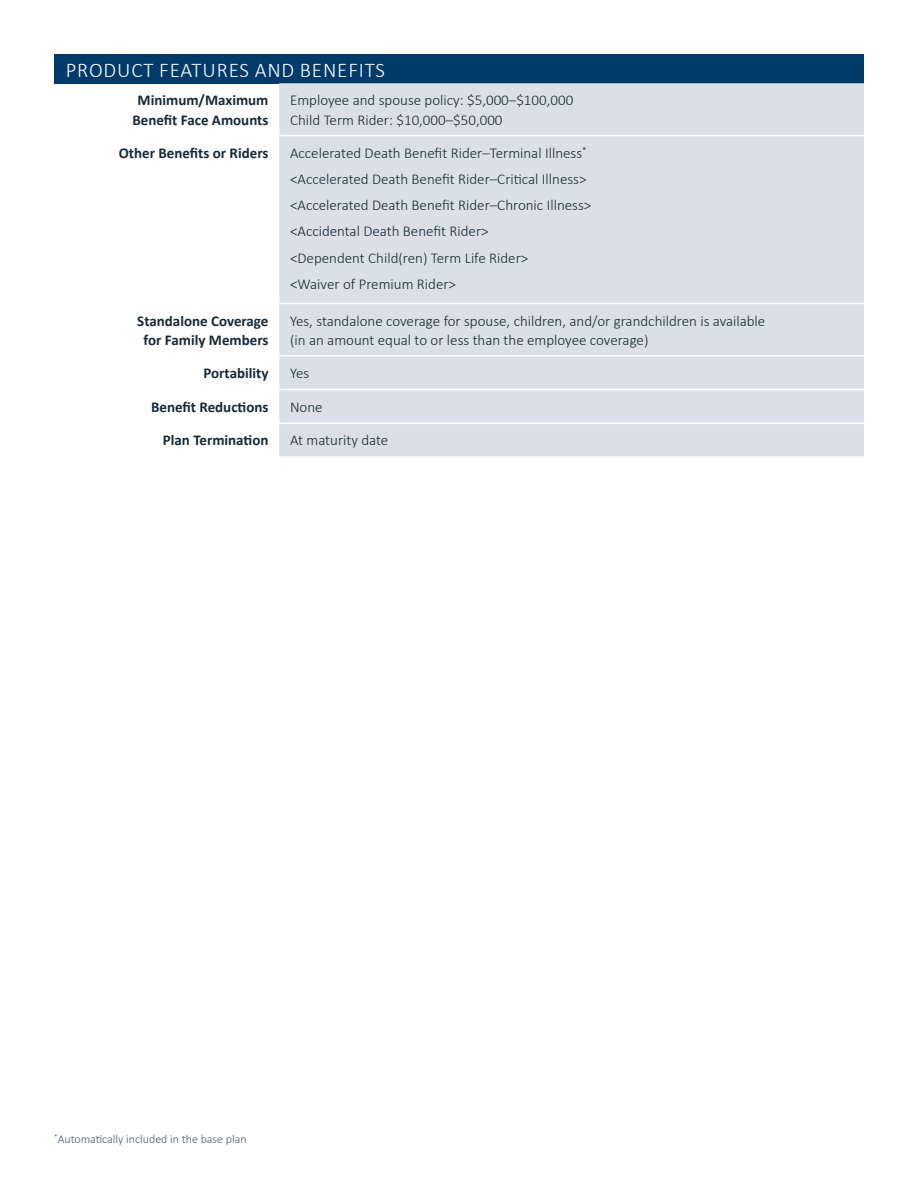
<style>
.page{position:relative;width:918px;height:1188px;background:#fff}
.page>*{position:absolute;margin:0;border:0;box-sizing:border-box;transform-origin:0 0}
.t1{font:300 21px "Calibri";letter-spacing:.04em;color:#fff}
.t2{font:300 15px/19.5px "Calibri";color:#172938}
.t3{font:700 15px/19.5px "Calibri";color:#172938;text-align:center}
.t4{font:300 12px "Calibri";color:#475865}
</style>
<div class="page">
<div style="left:55px;top:54px;width:809px;height:29px;background:#003a6a"></div>
<div style="left:279px;top:83px;width:585px;height:373px;background:#dae0e6"></div>
<hr style="left:279px;top:135px;width:585px;height:1px;background:#fff">
<hr style="left:279px;top:303px;width:585px;height:1px;background:#fff">
<hr style="left:279px;top:355px;width:585px;height:2px;background:#fff">
<hr style="left:279px;top:389px;width:585px;height:1px;background:#fff">
<hr style="left:279px;top:423px;width:585px;height:1px;background:#fff">
<p class="t1" style="left:66px;top:57px;width:321px">PRODUCT FEATURES AND BENEFITS</p>
<p class="t3" style="left:133px;top:91px;width:137px">Minimum/Maximum<br>Benefit Face Amounts</p>
<p class="t2" style="left:290px;top:90px;width:285px">Employee and spouse policy: $5,000–$100,000<br>Child Term Rider: $10,000–$50,000</p>
<p class="t3" style="left:119px;top:143px;width:151px">Other Benefits or Riders</p>
<p class="t2" style="left:290px;top:142px;width:298px">Accelerated Death Benefit Rider–Terminal Illness<sup>*</sup></p>
<p class="t2" style="left:290px;top:168px;width:298px">&lt;Accelerated Death Benefit Rider–Critical Illness&gt;</p>
<p class="t2" style="left:290px;top:195px;width:303px">&lt;Accelerated Death Benefit Rider–Chronic Illness&gt;</p>
<p class="t2" style="left:290px;top:221px;width:200px">&lt;Accidental Death Benefit Rider&gt;</p>
<p class="t2" style="left:290px;top:247px;width:240px">&lt;Dependent Child(ren) Term Life Rider&gt;</p>
<p class="t2" style="left:290px;top:273px;width:168px">&lt;Waiver of Premium Rider&gt;</p>
<p class="t3" style="left:137px;top:311px;width:133px">Standalone Coverage for Family Members</p>
<p class="t2" style="left:290px;top:310px;width:477px">Yes, standalone coverage for spouse, children, and/or grandchildren is available (in an amount equal to or less than the employee coverage)</p>
<p class="t3" style="left:203px;top:363px;width:67px">Portability</p>
<p class="t2" style="left:290px;top:362px;width:21px">Yes</p>
<p class="t3" style="left:151px;top:397px;width:119px">Benefit Reductions</p>
<p class="t2" style="left:290px;top:396px;width:34px">None</p>
<p class="t3" style="left:163px;top:431px;width:107px">Plan Termination</p>
<p class="t2" style="left:290px;top:430px;width:100px">At maturity date</p>
<p class="t4" style="left:54px;top:1131px;width:194px"><sup>*</sup>Automatically included in the base plan</p>
</div>
